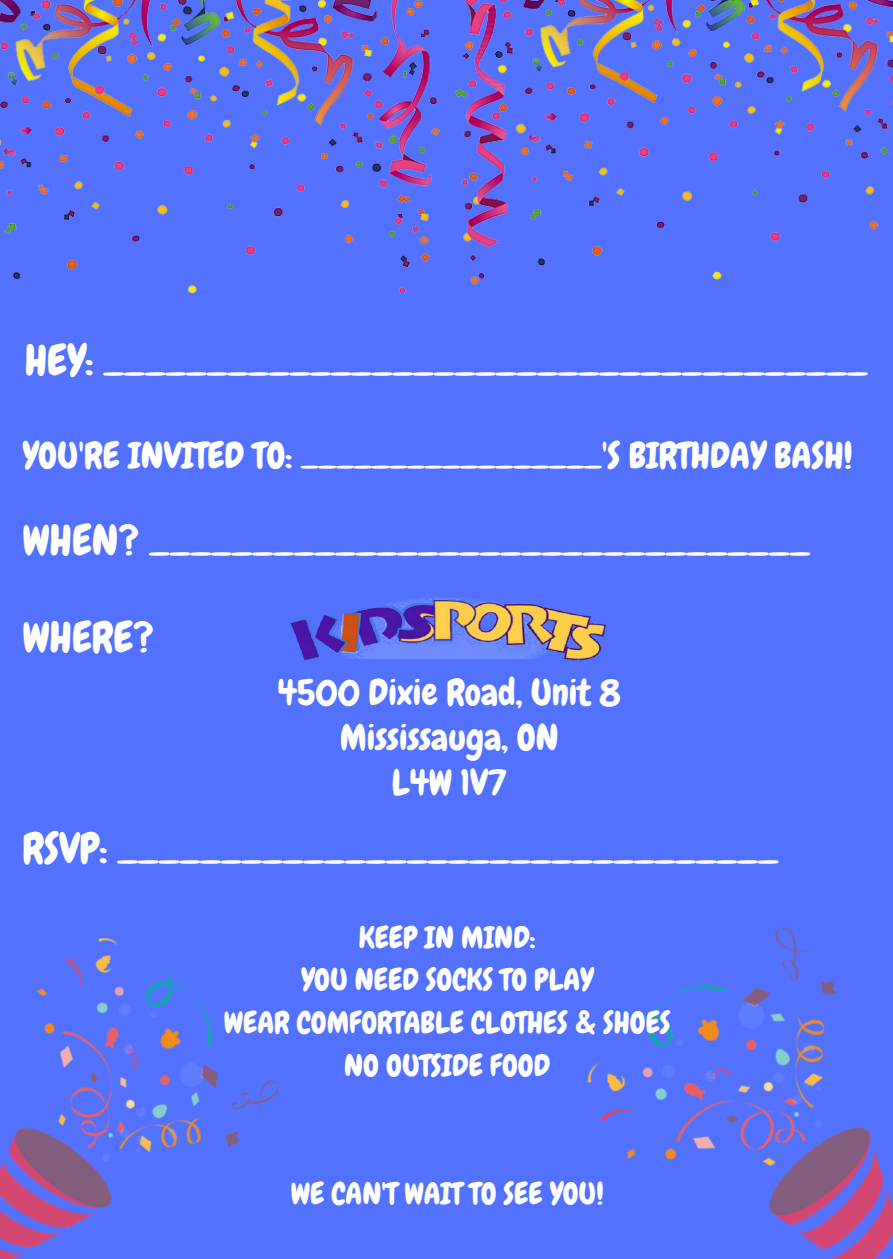
<style>
.page{position:relative;width:893px;height:1259px;background:#5271ff}
.page>*{position:absolute;margin:0;border:0;box-sizing:border-box;transform-origin:0 0}
.t1{font:42.3px "Chewy";color:#fff}
.t2{font:36.3px/45px "Chewy";color:#fff;text-align:center}
.t3{font:30.3px/42.9px "Chewy";color:#fff;text-align:center}
</style>
<div class="page">
<img style="left:587px;top:927px;width:306px;height:332px">
<img style="left:0;top:937px;width:279px;height:322px">
<img style="left:0;top:0;width:893px;height:294px">
<img style="left:280px;top:598px;width:326px;height:63px">
<p class="t1" style="left:25px;top:333px;width:844px">HEY: _____________________________________</p>
<p class="t2" style="left:23px;top:433px;width:831px">YOU'RE INVITED TO: _________________'S BIRTHDAY BASH!</p>
<p class="t1" style="left:23px;top:513px;width:789px">WHEN? ________________________________</p>
<p class="t1" style="left:23px;top:610px;width:133px">WHERE?</p>
<p class="t2" style="left:277px;top:670px;width:345px">4500 Dixie Road, Unit 8<br>Mississauga, ON<br>L4W 1V7</p>
<p class="t1" style="left:23px;top:822px;width:758px">RSVP: ________________________________</p>
<p class="t3" style="left:224px;top:916px;width:448px">KEEP IN MIND:<br>YOU NEED SOCKS TO PLAY<br>WEAR COMFORTABLE CLOTHES &amp; SHOES<br>NO OUTSIDE FOOD</p>
<p class="t3" style="left:291px;top:1172px;width:314px">WE CAN'T WAIT TO SEE YOU!</p>
</div>
